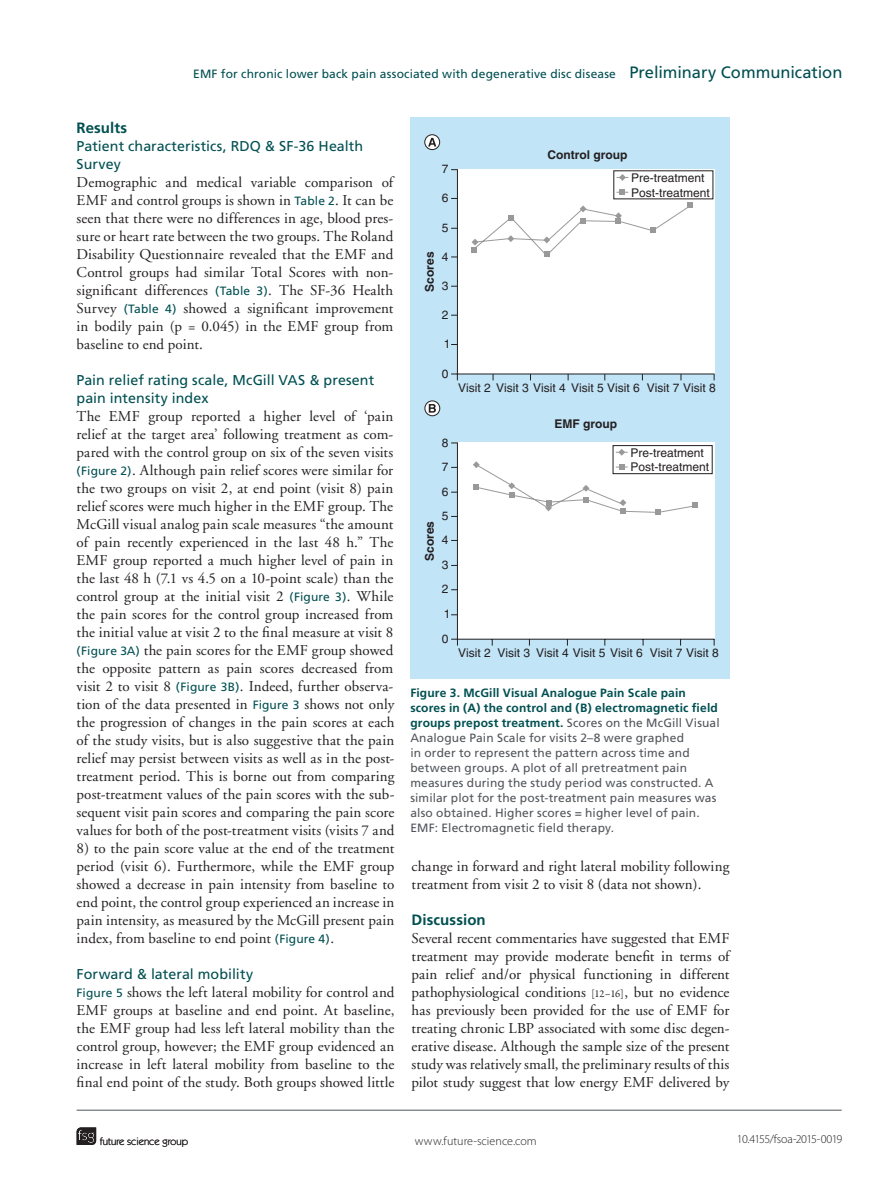
<style>
.page{position:relative;width:885px;height:1191px;background:#fff}
.page>*{position:absolute;margin:0;border:0;box-sizing:border-box;transform-origin:0 0}
.t1{font:15px/18px "Adobe Garamond";letter-spacing:.005em;color:#231f20;text-align:justify}
.t2{font:700 15px "Frutiger";letter-spacing:.005em;color:#004f51}
.t3{font:14.25px/18px "Frutiger";letter-spacing:.005em;color:#004f51}
.t4{font:12px/15px "Frutiger";letter-spacing:.01em;color:#52555a}
.t5{font:12px/14.9px "Helvetica LT Std";color:#231f20}
.t6{font:12px "Frutiger";letter-spacing:.01em;color:#004f51}
.t7{font:700 12px "Helvetica LT Std";color:#231f20}
.t8{font:300 12px "Myriad Pro";letter-spacing:-.005em;color:#231f20}
.t9{font:300 12px "Myriad Pro";letter-spacing:-.06em;color:#231f20}
.t10{font:10.5px "Itc Kabel";color:#231f20}
.s1{font-size:16.5px}
.s2{font-family:"Frutiger";font-size:12px;color:#004f51}
.s3{font-weight:700;color:#004f51}
.s4{font-family:"Garamond Premr Pro";font-size:10.5px}
</style>
<div class="page">
<svg style="left:77px;top:1127px;width:19px;height:18px"></svg>
<hr style="left:77px;top:1109px;width:764px;height:1px;background:#52555a">
<div style="left:410px;top:117px;width:319px;height:561px;background:#c1e4f7"></div>
<svg style="left:451px;top:373px;width:7px;height:7px"></svg>
<div style="left:456px;top:169px;width:259px;height:206px;background:#fff"></div>
<div style="left:456px;top:442px;width:259px;height:204px;background:#fff"></div>
<svg style="left:473px;top:461px;width:2px;height:7px"></svg>
<svg style="left:695px;top:502px;width:2px;height:6px"></svg>
<svg style="left:473px;top:484px;width:2px;height:6px"></svg>
<div style="left:613px;top:170px;width:100px;height:29px;background:#fff"></div>
<svg style="left:619px;top:174px;width:7px;height:3px"></svg>
<svg style="left:475px;top:177px;width:220px;height:336px"></svg>
<svg style="left:425px;top:135px;width:14px;height:15px"></svg>
<div style="left:424px;top:134px;width:16px;height:16px;border:1px solid #231f20;border-radius:50%"></div>
<svg style="left:428px;top:138px;width:8px;height:8px"></svg>
<svg style="left:425px;top:401px;width:14px;height:15px"></svg>
<div style="left:424px;top:400px;width:16px;height:16px;border:1px solid #231f20;border-radius:50%"></div>
<svg style="left:428px;top:404px;width:8px;height:9px"></svg>
<p class="t6" style="left:193px;top:67px;width:650px">EMF for chronic lower back pain associated with degenerative disc disease <span class="s1">Preliminary Communication</span></p>
<p class="t2" style="left:77px;top:118px;width:52px">Results</p>
<p class="t3" style="left:77px;top:136px;width:288px">Patient characteristics, RDQ &amp; SF-36 Health<br>Survey</p>
<p class="t1" style="left:77px;top:173px;width:318px">Demographic and medical variable comparison of EMF and control groups is shown in <span class="s2">Table 2</span>. It can be seen that there were no differences in age, blood pres&shy;sure or heart rate between the two groups. The Roland Disability Questionnaire revealed that the EMF and Control groups had similar Total Scores with non&shy;significant differences <span class="s2">(Table 3)</span>. The SF-36 Health Survey <span class="s2">(Table 4)</span> showed a significant improvement in bodily pain (p = 0.045) in the EMF group from baseline to end point.</p>
<p class="t3" style="left:77px;top:370px;width:299px">Pain relief rating scale, McGill VAS &amp; present pain intensity index</p>
<p class="t1" style="left:77px;top:407px;width:319px">The EMF group reported a higher level of ‘pain relief at the target area’ following treatment as com&shy;pared with the control group on six of the seven visits <span class="s2">(Figure 2)</span>. Although pain relief scores were similar for the two groups on visit 2, at end point (visit 8) pain relief scores were much higher in the EMF group. The McGill visual analog pain scale measures “the amount of pain recently experienced in the last 48 h.” The EMF group reported a much higher level of pain in the last 48 h (7.1 vs 4.5 on a 10-point scale) than the control group at the initial visit 2 <span class="s2">(Figure 3)</span>. While the pain scores for the control group increased from the initial value at visit 2 to the final measure at visit 8 <span class="s2">(Figure 3A)</span> the pain scores for the EMF group showed the opposite pattern as pain scores decreased from visit 2 to visit 8 <span class="s2">(Figure 3B)</span>. Indeed, further observa&shy;tion of the data presented in <span class="s2">Figure 3</span> shows not only the progression of changes in the pain scores at each of the study visits, but is also suggestive that the pain relief may persist between visits as well as in the post&shy;treatment period. This is borne out from comparing post-treatment values of the pain scores with the sub&shy;sequent visit pain scores and comparing the pain score values for both of the post-treatment visits (visits 7 and</p>
<p class="t1" style="left:77px;top:839px;width:319px">8) to the pain score value at the end of the treatment period (visit 6). Furthermore, while the EMF group showed a decrease in pain intensity from baseline to end point, the control group experienced an increase in pain intensity, as measured by the McGill present pain index, from baseline to end point <span class="s2">(Figure 4)</span>.</p>
<p class="t3" style="left:77px;top:964px;width:178px">Forward &amp; lateral mobility</p>
<p class="t1" style="left:77px;top:983px;width:319px"><span class="s2">Figure 5</span> shows the left lateral mobility for control and EMF groups at baseline and end point. At baseline, the EMF group had less left lateral mobility than the control group, however; the EMF group evidenced an increase in left lateral mobility from baseline to the final end point of the study. Both groups showed little</p>
<p class="t5" style="left:442px;top:162px;width:8px">7</p>
<p class="t5" style="left:442px;top:190px;width:8px">6</p>
<p class="t7" style="left:422px;top:292px;width:42px;rotate:-90deg">Scores</p>
<p class="t5" style="left:442px;top:220px;width:8px">5</p>
<p class="t5" style="left:442px;top:249px;width:8px">4</p>
<p class="t5" style="left:442px;top:278px;width:8px">3</p>
<p class="t5" style="left:442px;top:307px;width:8px">2</p>
<p class="t5" style="left:444px;top:336px;width:8px">1</p>
<p class="t5" style="left:442px;top:366px;width:8px">0</p>
<p class="t7" style="left:547px;top:147px;width:81px">Control group</p>
<p class="t5" style="left:631px;top:170px;width:80px">Pre-treatment<br>Post-treatment</p>
<p class="t5" style="left:458px;top:380px;width:259px">Visit 2 Visit 3 Visit 4 Visit 5 Visit 6 Visit 7 Visit 8</p>
<p class="t7" style="left:422px;top:561px;width:42px;rotate:-90deg">Scores</p>
<p class="t5" style="left:442px;top:430px;width:8px;line-height:24.5px">8<br>7</p>
<p class="t5" style="left:442px;top:484px;width:8px">6</p>
<p class="t5" style="left:442px;top:504px;width:8px;line-height:24px">5<br>4</p>
<p class="t5" style="left:442px;top:557px;width:8px">3</p>
<p class="t5" style="left:442px;top:581px;width:8px">2</p>
<p class="t5" style="left:443px;top:607px;width:8px">1</p>
<p class="t5" style="left:442px;top:631px;width:8px">0</p>
<p class="t7" style="left:554px;top:416px;width:64px">EMF group</p>
<p class="t5" style="left:630px;top:445px;width:80px">Pre-treatment<br>Post-treatment</p>
<p class="t5" style="left:458px;top:645px;width:262px">Visit 2 Visit 3 Visit 4 Visit 5 Visit 6 Visit 7 Visit 8</p>
<p class="t4" style="left:410px;top:685px;width:311px"><span class="s3">Figure 3. McGill Visual Analogue Pain Scale pain scores in (A) the control and (B) electromagnetic field groups prepost treatment.</span> Scores on the McGill Visual Analogue Pain Scale for visits 2–8 were graphed<br>in order to represent the pattern across time and between groups. A plot of all pretreatment pain measures during the study period was constructed. A similar plot for the post-treatment pain measures was also obtained. Higher scores = higher level of pain.<br>EMF: Electromagnetic field therapy.</p>
<p class="t1" style="left:411px;top:857px;width:319px">change in forward and right lateral mobility following treatment from visit 2 to visit 8 (data not shown).</p>
<p class="t2" style="left:411px;top:910px;width:76px">Discussion</p>
<p class="t1" style="left:411px;top:929px;width:319px">Several recent commentaries have suggested that EMF treatment may provide moderate benefit in terms of pain relief and/or physical functioning in different pathophysiological conditions <span class="s4">[12–16]</span>, but no evidence has previously been provided for the use of EMF for treating chronic LBP associated with some disc degen&shy;erative disease. Although the sample size of the present study was relatively small, the preliminary results of this pilot study suggest that low energy EMF delivered by</p>
<p class="t10" style="left:100px;top:1135px;width:90px">future science group</p>
<p class="t8" style="left:415px;top:1134px;width:123px">www.future-science.com</p>
<p class="t9" style="left:736px;top:1132px;width:107px">10.4155/fsoa-2015-0019</p>
</div>
